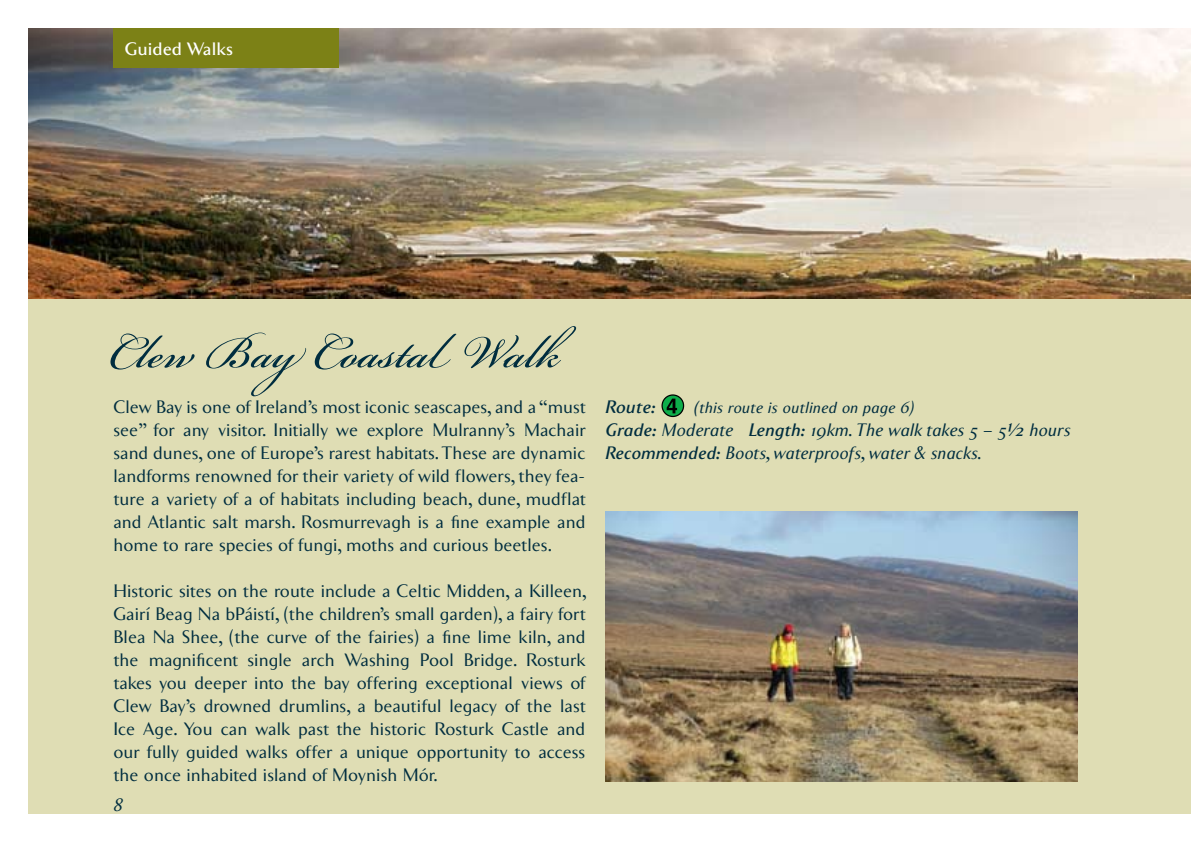
<style>
.page{position:relative;width:1191px;height:842px;background:#fff}
.page>*{position:absolute;margin:0;border:0;box-sizing:border-box;transform-origin:0 0}
.t1{font:72px "Bickham Script Pro";color:#002d3f}
.t2{font:18px/23px "Clarice";color:#002d3f;text-align:justify}
.t3{font:italic 18px/23px "Clarice";letter-spacing:-.005em;color:#002d3f}
.t4{font:500 18px "Clarice";color:#fff}
.t5{font:italic 500 18px "Clarice";letter-spacing:-.01em;color:#002d3f}
.t6{font:italic 16px "Clarice";color:#002d3f}
.s1{font-weight:500}
</style>
<div class="page">
<div style="left:28px;top:28px;width:1163px;height:786px;background:#dfddb4"></div>
<svg style="left:662px;top:395px;width:21px;height:21px"></svg>
<div style="left:661px;top:394px;width:23px;height:23px;border:1px solid #000;border-radius:50%"></div>
<svg style="left:666px;top:399px;width:11px;height:14px"></svg>
<img style="left:28px;top:28px;width:1163px;height:270px">
<div style="left:113px;top:28px;width:226px;height:40px;background:#7c8116"></div>
<img style="left:605px;top:511px;width:472px;height:270px">
<p class="t4" style="left:125px;top:38px;width:110px">Guided Walks</p>
<h1 class="t1" style="left:109px;top:300px;width:451px">Clew Bay Coastal Walk</h1>
<p class="t2" style="left:113px;top:395px;width:474px">Clew Bay is one of Ireland’s most iconic seascapes, and a “must see” for any visitor. Initially we explore Mulranny’s Machair sand dunes, one of Europe’s rarest habitats. These are dynamic landforms renowned for their variety of wild flowers, they fea&shy;ture a variety of a of habitats including beach, dune, mudflat and Atlantic salt marsh. Rosmurrevagh is a fine example and home to rare species of fungi, moths and curious beetles.</p>
<p class="t2" style="left:113px;top:579px;width:475px">Historic sites on the route include a Celtic Midden, a Killeen, Gairí Beag Na bPáistí, (the children’s small garden), a fairy fort Blea Na Shee, (the curve of the fairies) a fine lime kiln, and the magnificent single arch Washing Pool Bridge. Rosturk takes you deeper into the bay offering exceptional views of Clew Bay’s drowned drumlins, a beautiful legacy of the last Ice Age. You can walk past the historic Rosturk Castle and our fully guided walks offer a unique opportunity to access the once inhabited island of Moynish Mór.</p>
<p class="t3" style="left:113px;top:793px;width:11px">8</p>
<p class="t5" style="left:605px;top:396px;width:52px">Route:</p>
<p class="t6" style="left:694px;top:398px;width:221px"><span class="s1">(</span>this route is outlined on page 6)</p>
<p class="t3" style="left:605px;top:418px;width:467px"><span class="s1">Grade:</span> Moderate <span class="s1">Length:</span> 19km. The walk takes 5 – 5½ hours<br><span class="s1">Recommended:</span> Boots, waterproofs, water &amp; snacks.</p>
</div>
